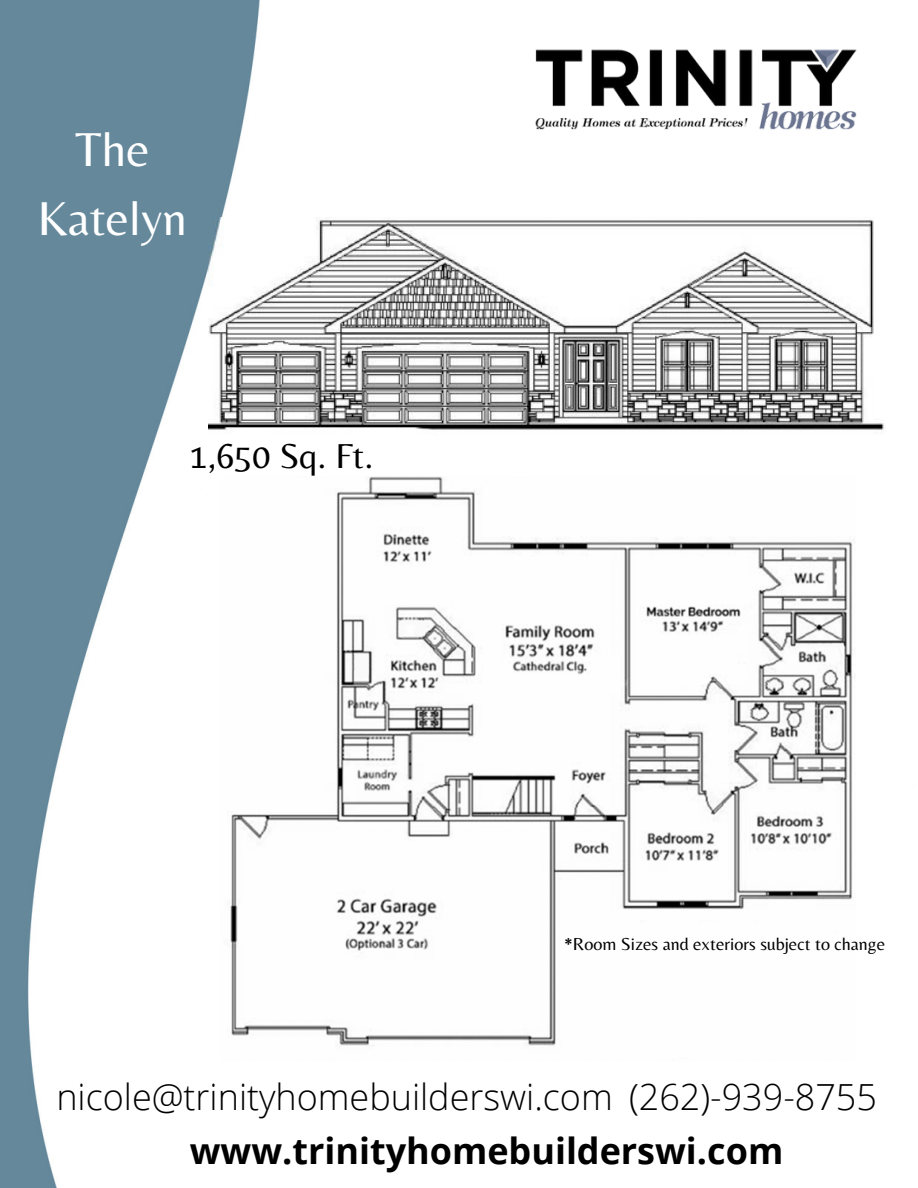
<style>
.page{position:relative;width:918px;height:1188px;background:#fff}
.page>*{position:absolute;margin:0;border:0;box-sizing:border-box;transform-origin:0 0}
.t1{font:49.5px/68.7px "Belleza";color:#fff;text-align:center}
.t2{font:300 36px "Open Sans";color:#000}
.t3{font:700 36px "Open Sans";color:#000}
.t4{font:36px "Belleza";color:#000}
.t5{font:18px "Belleza";color:#000}
</style>
<div class="page">
<img style="left:0;top:0;width:260px;height:1188px">
<img style="left:535px;top:49px;width:322px;height:81px">
<img style="left:208px;top:217px;width:676px;height:217px">
<img style="left:221px;top:476px;width:634px;height:585px">
<h1 class="t1" style="left:38px;top:114px;width:151px">The<br>Katelyn</h1>
<p class="t4" style="left:190px;top:434px;width:185px">1,650 Sq. Ft.</p>
<p class="t5" style="left:564px;top:933px;width:323px">*Room Sizes and exteriors subject to change</p>
<p class="t2" style="left:56px;top:1071px;width:822px">nicole@trinityhomebuilderswi.com (262)-939-8755</p>
<p class="t3" style="left:190px;top:1126px;width:595px">www.trinityhomebuilderswi.com</p>
</div>
